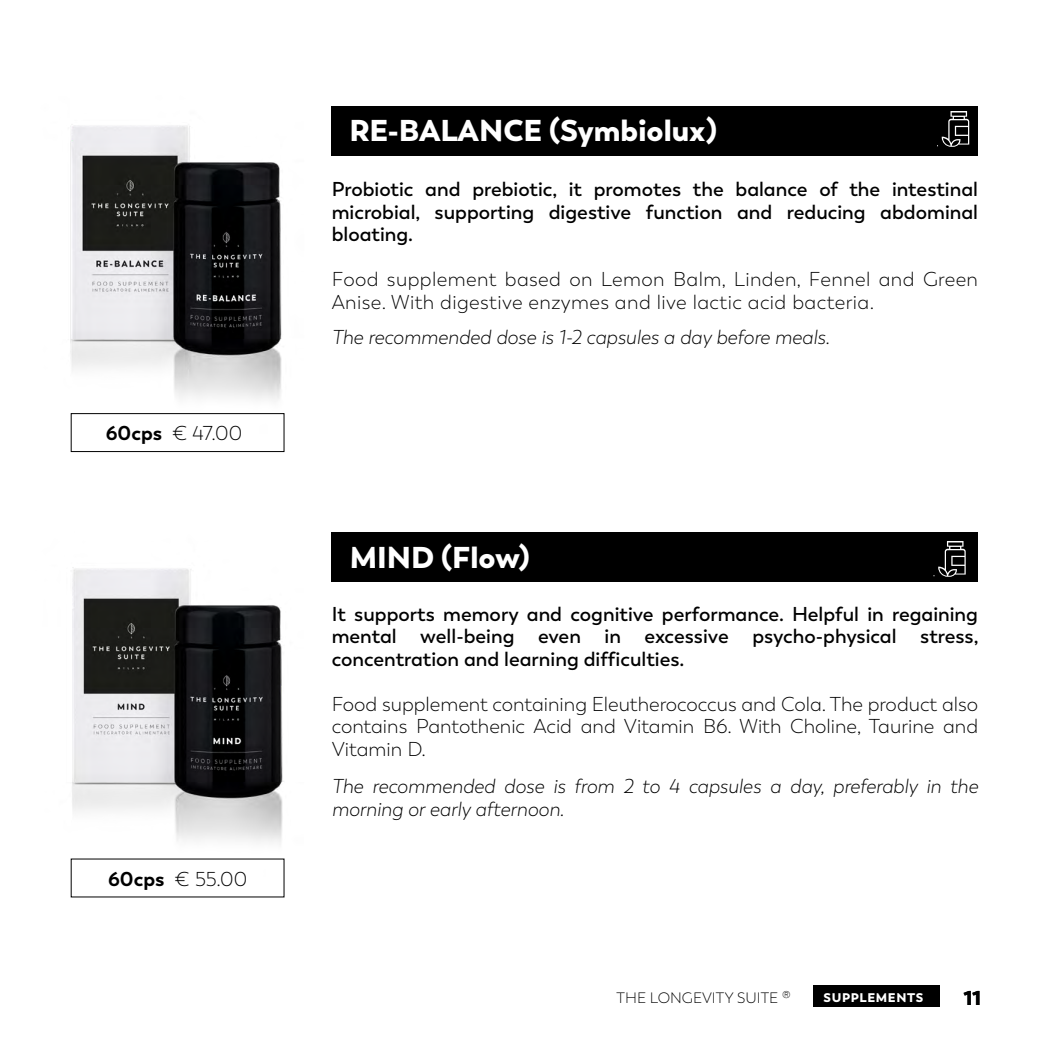
<style>
.page{position:relative;width:1049px;height:1049px;background:#fff}
.page>*{position:absolute;margin:0;border:0;box-sizing:border-box;transform-origin:0 0}
.t1{font:900 30px "Trenda";color:#fff}
.t2{font:600 20px/22.5px "Trenda";color:#000;text-align:justify}
.t3{font:300 20px/22.5px "Trenda";letter-spacing:.02em;color:#000;text-align:justify}
.t4{font:italic 300 20px/22.5px "Trenda";color:#000}
.t5{font:900 20px "Trenda";color:#000}
.t6{font:300 15px "Trenda";color:#000}
.t7{font:900 12.5px "Trenda";letter-spacing:.05em;color:#fff}
.s1{font-weight:700}
</style>
<div class="page">
<div style="left:332px;top:532px;width:646px;height:49px;background:#000"></div>
<div style="left:332px;top:106px;width:646px;height:49px;background:#000"></div>
<svg style="left:942px;top:111px;width:27px;height:36px"></svg>
<div style="left:71px;top:413px;width:213px;height:39px;border:1px solid #000"></div>
<img style="left:70px;top:106px;width:306px;height:327px">
<img style="left:70px;top:532px;width:307px;height:345px">
<svg style="left:938px;top:541px;width:28px;height:36px"></svg>
<div style="left:813px;top:985px;width:126px;height:22px;background:#000"></div>
<p class="t3" style="left:106px;top:422px;width:138px"><span class="s1">60cps</span> € 47.00</p>
<p class="t3" style="left:108px;top:868px;width:140px"><span class="s1">60cps</span> € 55.00</p>
<p class="t1" style="left:349px;top:111px;width:369px">RE-BALANCE (Symbiolux)</p>
<p class="t2" style="left:332px;top:178px;width:648px">Probiotic and prebiotic, it promotes the balance of the intestinal microbial, supporting digestive function and reducing abdominal bloating.</p>
<p class="t3" style="left:332px;top:268px;width:648px">Food supplement based on Lemon Balm, Linden, Fennel and Green<br>Anise. With digestive enzymes and live lactic acid bacteria.</p>
<p class="t4" style="left:332px;top:326px;width:499px">The recommended dose is 1-2 capsules a day before meals.</p>
<p class="t1" style="left:350px;top:538px;width:181px">MIND (Flow)</p>
<p class="t2" style="left:332px;top:603px;width:648px">It supports memory and cognitive performance. Helpful in regaining mental well-being even in excessive psycho-physical stress, concentration and learning difficulties.</p>
<p class="t3" style="left:332px;top:693px;width:648px">Food supplement containing Eleutherococcus and Cola. The product also contains Pantothenic Acid and Vitamin B6. With Choline, Taurine and Vitamin D.</p>
<p class="t4" style="left:332px;top:775px;width:648px">The recommended dose is from 2 to 4 capsules a day, preferably in the morning or early afternoon.</p>
<p class="t6" style="left:617px;top:989px;width:176px">THE LONGEVITY SUITE <sup>®</sup></p>
<p class="t7" style="left:823px;top:989px;width:101px">SUPPLEMENTS</p>
<p class="t5" style="left:964px;top:985px;width:19px">11</p>
</div>
